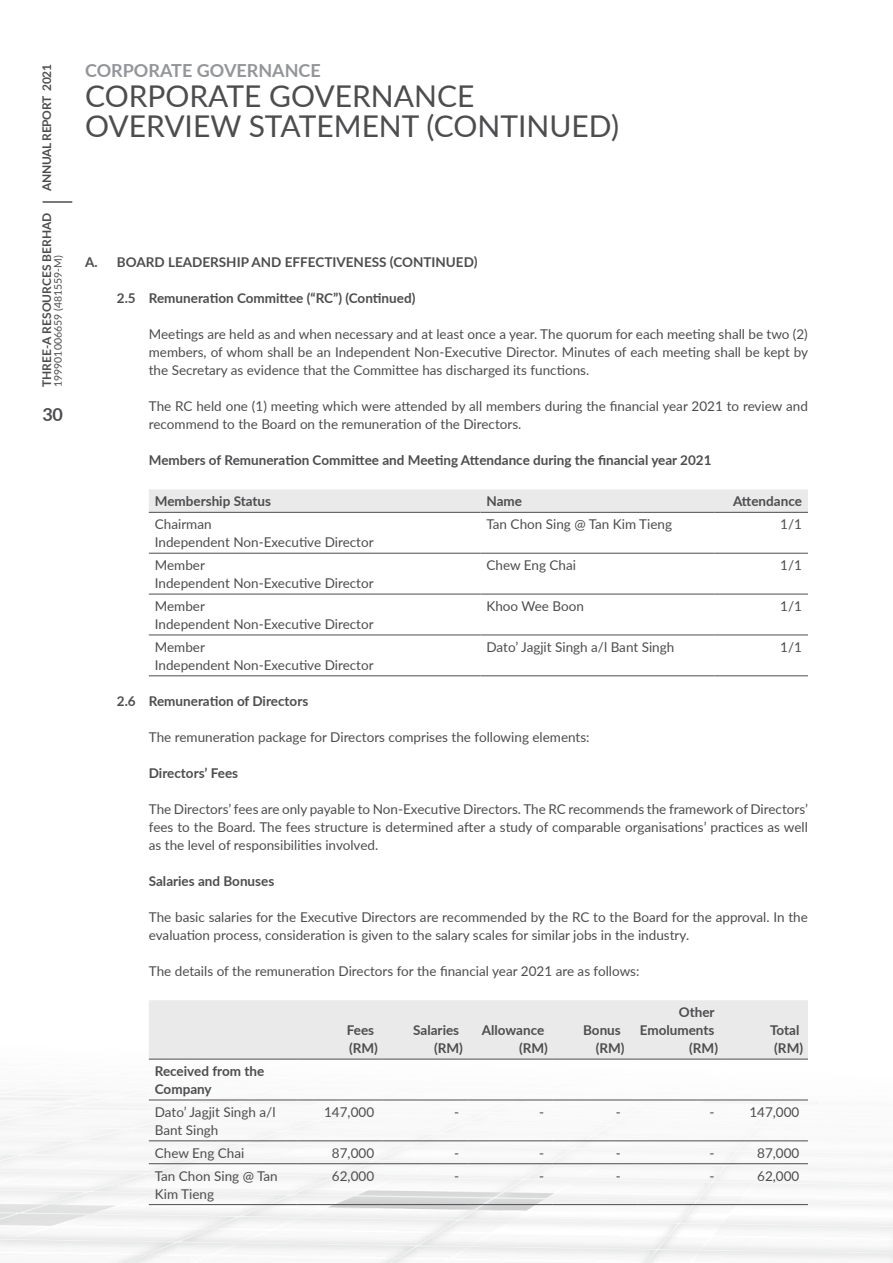
<style>
.page{position:relative;width:893px;height:1263px;background:#fff}
.page>*{position:absolute;margin:0;border:0;box-sizing:border-box;transform-origin:0 0}
.t1{font:30px/30px "Lato";color:#4d4d4f}
.t2{font:700 18px "Lato";color:#939598}
.t3{font:700 18px "Lato";color:#4d4d4f}
.t4{font:13.5px/18px "Lato";color:#4d4d4f}
.t5{font:700 13.5px/18px "Lato";color:#4d4d4f;text-align:right}
.t6{font:700 12px "Lato";letter-spacing:-.005em;color:#4d4d4f}
.t7{font:700 12px "Lato";letter-spacing:-.025em;color:#4d4d4f}
.t8{font:10.5px "Lato";color:#4d4d4f}
</style>
<div class="page">
<svg style="left:149px;top:489px;width:659px;height:23px"></svg>
<hr style="left:149px;top:553px;width:331px;height:1px;background:#4d4d4f">
<hr style="left:480px;top:553px;width:234px;height:1px;background:#4d4d4f">
<hr style="left:714px;top:553px;width:94px;height:1px;background:#4d4d4f">
<hr style="left:149px;top:594px;width:331px;height:1px;background:#4d4d4f">
<hr style="left:480px;top:594px;width:234px;height:1px;background:#4d4d4f">
<hr style="left:714px;top:594px;width:94px;height:1px;background:#4d4d4f">
<hr style="left:149px;top:634px;width:331px;height:1px;background:#4d4d4f">
<hr style="left:480px;top:634px;width:234px;height:1px;background:#4d4d4f">
<hr style="left:714px;top:634px;width:94px;height:1px;background:#4d4d4f">
<hr style="left:149px;top:675px;width:331px;height:1px;background:#4d4d4f">
<hr style="left:480px;top:675px;width:234px;height:1px;background:#4d4d4f">
<hr style="left:714px;top:675px;width:94px;height:1px;background:#4d4d4f">
<hr style="left:149px;top:512px;width:331px;height:1px;background:#4d4d4f">
<hr style="left:480px;top:512px;width:234px;height:1px;background:#4d4d4f">
<hr style="left:714px;top:512px;width:94px;height:1px;background:#4d4d4f">
<div style="left:149px;top:1000px;width:659px;height:59px;background:#eaeaeb"></div>
<hr style="left:149px;top:1059px;width:149px;height:1px;background:#4d4d4f">
<hr style="left:298px;top:1059px;width:85px;height:1px;background:#4d4d4f">
<hr style="left:383px;top:1059px;width:85px;height:1px;background:#4d4d4f">
<hr style="left:468px;top:1059px;width:85px;height:1px;background:#4d4d4f">
<hr style="left:553px;top:1059px;width:85px;height:1px;background:#4d4d4f">
<hr style="left:638px;top:1059px;width:85px;height:1px;background:#4d4d4f">
<hr style="left:723px;top:1059px;width:85px;height:1px;background:#4d4d4f">
<hr style="left:149px;top:1099px;width:149px;height:1px;background:#4d4d4f">
<hr style="left:298px;top:1099px;width:85px;height:1px;background:#4d4d4f">
<hr style="left:383px;top:1099px;width:85px;height:1px;background:#4d4d4f">
<hr style="left:468px;top:1099px;width:85px;height:1px;background:#4d4d4f">
<hr style="left:553px;top:1099px;width:85px;height:1px;background:#4d4d4f">
<hr style="left:638px;top:1099px;width:85px;height:1px;background:#4d4d4f">
<hr style="left:723px;top:1099px;width:85px;height:1px;background:#4d4d4f">
<hr style="left:149px;top:1140px;width:149px;height:1px;background:#4d4d4f">
<hr style="left:298px;top:1140px;width:85px;height:1px;background:#4d4d4f">
<hr style="left:383px;top:1140px;width:85px;height:1px;background:#4d4d4f">
<hr style="left:468px;top:1140px;width:85px;height:1px;background:#4d4d4f">
<hr style="left:553px;top:1140px;width:85px;height:1px;background:#4d4d4f">
<hr style="left:638px;top:1140px;width:85px;height:1px;background:#4d4d4f">
<hr style="left:723px;top:1140px;width:85px;height:1px;background:#4d4d4f">
<hr style="left:149px;top:1163px;width:149px;height:1px;background:#4d4d4f">
<hr style="left:298px;top:1163px;width:85px;height:1px;background:#4d4d4f">
<hr style="left:383px;top:1163px;width:85px;height:1px;background:#4d4d4f">
<hr style="left:468px;top:1163px;width:85px;height:1px;background:#4d4d4f">
<hr style="left:553px;top:1163px;width:85px;height:1px;background:#4d4d4f">
<hr style="left:638px;top:1163px;width:85px;height:1px;background:#4d4d4f">
<hr style="left:723px;top:1163px;width:85px;height:1px;background:#4d4d4f">
<hr style="left:149px;top:1204px;width:149px;height:1px;background:#4d4d4f">
<hr style="left:298px;top:1204px;width:85px;height:1px;background:#4d4d4f">
<hr style="left:383px;top:1204px;width:85px;height:1px;background:#4d4d4f">
<hr style="left:468px;top:1204px;width:85px;height:1px;background:#4d4d4f">
<hr style="left:553px;top:1204px;width:85px;height:1px;background:#4d4d4f">
<hr style="left:638px;top:1204px;width:85px;height:1px;background:#4d4d4f">
<hr style="left:723px;top:1204px;width:85px;height:1px;background:#4d4d4f">
<hr style="left:43px;top:201px;width:29px;height:2px;background:#4d4d4f">
<p class="t7" style="left:38px;top:191px;width:129px;rotate:-90deg">ANNUAL REPORT 2021</p>
<p class="t6" style="left:38px;top:387px;width:176px;rotate:-90deg">THREE-A RESOURCES BERHAD</p>
<p class="t8" style="left:50px;top:387px;width:133px;rotate:-90deg">199901006659 (481559-M)</p>
<h2 class="t3" style="left:43px;top:401px;width:22px">30</h2>
<h2 class="t2" style="left:85px;top:57px;width:237px">CORPORATE GOVERNANCE</h2>
<h1 class="t1" style="left:85px;top:80px;width:535px">CORPORATE GOVERNANCE<br>OVERVIEW STATEMENT (CONTINUED)</h1>
<p class="t5" style="left:85px;top:253px;width:327px">A. BOARD LEADERSHIP AND EFFECTIVENESS (Contin</p>
<p class="t5" style="left:446px;top:253px;width:33px">ued)</p>
<p class="t5" style="left:117px;top:289px;width:300px">2.5 Remuneration Committee (“RC”) (Continued)</p>
<p class="t4" style="left:149px;top:325px;width:661px;text-align:justify">Meetings are held as and when necessary and at least once a year. The quorum for each meeting shall be two (2) members, of whom shall be an Independent Non-Executive Director. Minutes of each meeting shall be kept by the Secretary as evidence that the Committee has discharged its functions.</p>
<p class="t4" style="left:149px;top:397px;width:661px">The RC held one (1) meeting which were attended by all members during the financial year 2021 to review and recommend to the Board on the remuneration of the Directors.</p>
<p class="t5" style="left:149px;top:451px;width:564px">Members of Remuneration Committee and Meeting Attendance during the financial year 2021</p>
<p class="t5" style="left:155px;top:492px;width:118px">Membership Status</p>
<p class="t5" style="left:486px;top:492px;width:37px">Name</p>
<p class="t5" style="left:733px;top:492px;width:70px">Attendance</p>
<p class="t4" style="left:155px;top:515px;width:220px">Chairman<br>Independent Non-Executive Director</p>
<p class="t4" style="left:486px;top:515px;width:187px">Tan Chon Sing @ Tan Kim Tieng</p>
<p class="t4" style="left:780px;top:515px;width:23px">1/1</p>
<p class="t4" style="left:155px;top:556px;width:220px">Member<br>Independent Non-Executive Director</p>
<p class="t4" style="left:486px;top:556px;width:91px">Chew Eng Chai</p>
<p class="t4" style="left:780px;top:556px;width:23px">1/1</p>
<p class="t4" style="left:155px;top:596px;width:220px">Member<br>Independent Non-Executive Director</p>
<p class="t4" style="left:486px;top:596px;width:99px">Khoo Wee Boon</p>
<p class="t4" style="left:780px;top:596px;width:23px">1/1</p>
<p class="t4" style="left:155px;top:637px;width:220px">Member<br>Independent Non-Executive Director</p>
<p class="t4" style="left:486px;top:637px;width:189px">Dato’ Jagjit Singh a/l Bant Singh</p>
<p class="t4" style="left:780px;top:637px;width:23px">1/1</p>
<p class="t5" style="left:117px;top:692px;width:193px">2.6 Remuneration of Directors</p>
<p class="t4" style="left:149px;top:728px;width:442px">The remuneration package for Directors comprises the following elements:</p>
<p class="t5" style="left:149px;top:764px;width:91px">Directors’ Fees</p>
<p class="t4" style="left:149px;top:800px;width:661px;text-align:justify">The Directors’ fees are only payable to Non-Executive Directors. The RC recommends the framework of Directors’ fees to the Board. The fees structure is determined after a study of comparable organisations’ practices as well as the level of responsibilities involved.</p>
<p class="t5" style="left:149px;top:872px;width:127px">Salaries and Bonuses</p>
<p class="t4" style="left:149px;top:908px;width:661px">The basic salaries for the Executive Directors are recommended by the RC to the Board for the approval. In the evaluation process, consideration is given to the salary scales for similar jobs in the industry.</p>
<p class="t4" style="left:149px;top:962px;width:492px">The details of the remuneration Directors for the financial year 2021 are as follows:</p>
<p class="t5" style="left:347px;top:1020px;width:33px;text-align:left">Fees (RM)</p>
<p class="t5" style="left:413px;top:1020px;width:51px">Salaries (RM)</p>
<p class="t5" style="left:482px;top:1020px;width:68px">Allowance (RM)</p>
<p class="t5" style="left:583px;top:1020px;width:43px">Bonus (RM)</p>
<p class="t5" style="left:640px;top:1002px;width:80px">Other<br>Emoluments (RM)</p>
<p class="t5" style="left:770px;top:1020px;width:35px;text-align:center">Total (RM)</p>
<p class="t5" style="left:155px;top:1061px;width:111px;text-align:left">Received from the<br>Company</p>
<p class="t4" style="left:155px;top:1102px;width:122px">Dato’ Jagjit Singh a/l<br>Bant Singh</p>
<p class="t4" style="left:324px;top:1102px;width:52px">147,000</p>
<p class="t4" style="left:454px;top:1102px;width:7px">-</p>
<p class="t4" style="left:539px;top:1102px;width:7px">-</p>
<p class="t4" style="left:616px;top:1102px;width:7px">-</p>
<p class="t4" style="left:709px;top:1102px;width:7px">-</p>
<p class="t4" style="left:749px;top:1102px;width:52px">147,000</p>
<p class="t4" style="left:155px;top:1143px;width:91px">Chew Eng Chai</p>
<p class="t4" style="left:332px;top:1143px;width:44px">87,000</p>
<p class="t4" style="left:454px;top:1143px;width:7px">-</p>
<p class="t4" style="left:539px;top:1143px;width:7px">-</p>
<p class="t4" style="left:616px;top:1143px;width:7px">-</p>
<p class="t4" style="left:709px;top:1143px;width:7px">-</p>
<p class="t4" style="left:757px;top:1143px;width:44px">87,000</p>
<p class="t4" style="left:155px;top:1166px;width:124px">Tan Chon Sing @ Tan<br>Kim Tieng</p>
<p class="t4" style="left:332px;top:1166px;width:44px">62,000</p>
<p class="t4" style="left:454px;top:1166px;width:7px">-</p>
<p class="t4" style="left:539px;top:1166px;width:7px">-</p>
<p class="t4" style="left:616px;top:1166px;width:7px">-</p>
<p class="t4" style="left:709px;top:1166px;width:7px">-</p>
<p class="t4" style="left:757px;top:1166px;width:44px">62,000</p>
</div>
